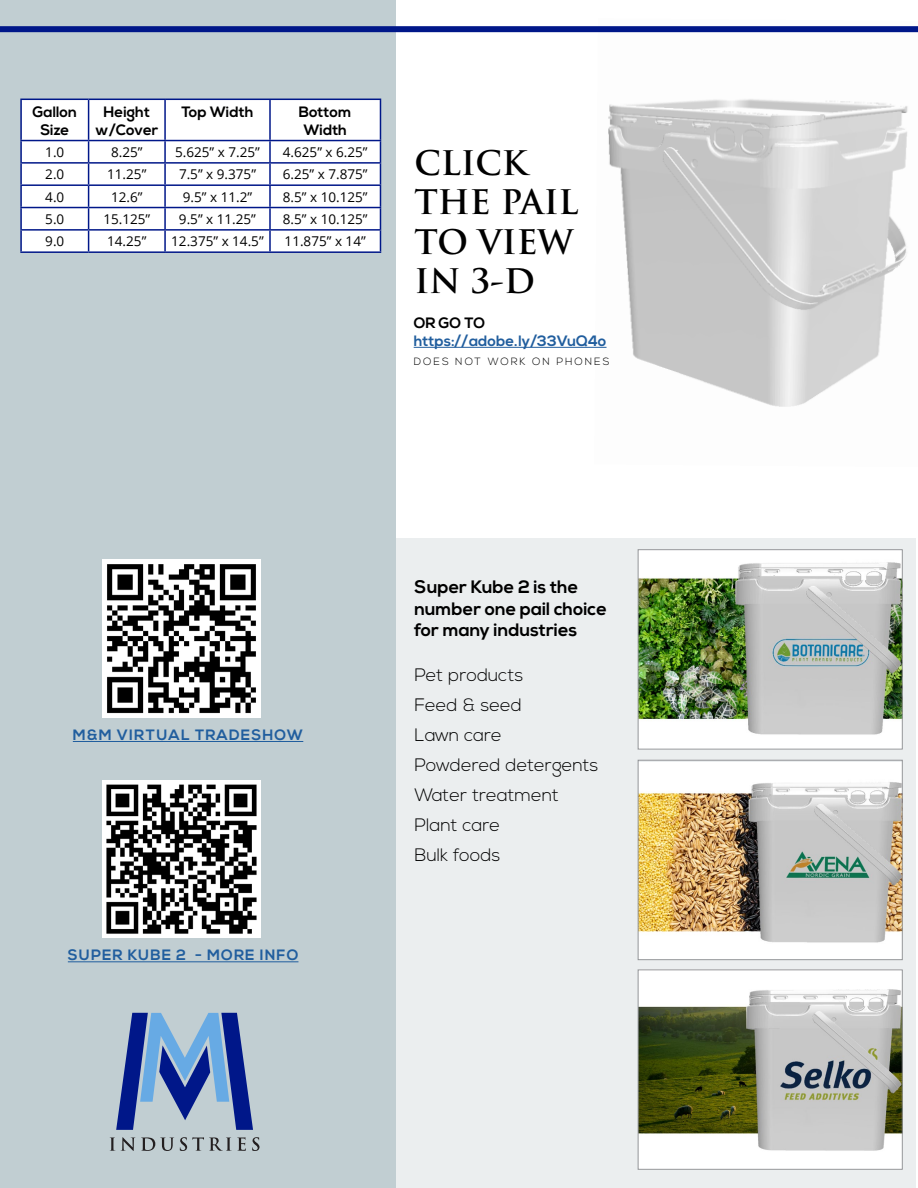
<style>
.page{position:relative;width:918px;height:1188px;background:#fff}
.page>*{position:absolute;margin:0;border:0;box-sizing:border-box;transform-origin:0 0}
.t1{font:700 33px/39.6px "Trajan Pro";color:#000}
.t2{font:300 18px/30px "Nexa";color:#000}
.t3{font:700 18px/21.6px "Nexa";color:#000}
.t4{font:700 15px/18px "Nexa";color:#000;text-align:center}
.t5{font:700 15px "Nexa";letter-spacing:.07em;color:#215e9e}
.t6{font:700 15px "Nexa";color:#215e9e}
.t7{font:13.5px "Open Sans";color:#000}
.t8{font:300 10.5px "Nexa";letter-spacing:.18em;color:#000}
</style>
<div class="page">
<div style="left:324px;top:539px;width:592px;height:649px;background:#ebeeef"></div>
<div style="left:0;top:0;width:395px;height:1188px;background:#c1ced2"></div>
<img style="left:594px;top:32px;width:324px;height:375px">
<div style="left:22px;top:100px;width:358px;height:151px;background:#fff"></div>
<hr style="left:20px;top:164px;width:2px;height:20px;background:#001789">
<hr style="left:164px;top:164px;width:2px;height:20px;background:#001789">
<hr style="left:269px;top:164px;width:2px;height:20px;background:#001789">
<hr style="left:20px;top:184px;width:69px;height:2px;background:#001789">
<hr style="left:20px;top:186px;width:2px;height:21px;background:#001789">
<hr style="left:89px;top:184px;width:76px;height:2px;background:#001789">
<hr style="left:165px;top:184px;width:105px;height:2px;background:#001789">
<hr style="left:164px;top:186px;width:2px;height:21px;background:#001789">
<hr style="left:270px;top:184px;width:111px;height:2px;background:#001789">
<hr style="left:269px;top:186px;width:2px;height:21px;background:#001789">
<hr style="left:20px;top:207px;width:69px;height:1px;background:#001789">
<hr style="left:20px;top:208px;width:2px;height:21px;background:#001789">
<hr style="left:89px;top:207px;width:76px;height:1px;background:#001789">
<hr style="left:165px;top:207px;width:105px;height:1px;background:#001789">
<hr style="left:164px;top:208px;width:2px;height:21px;background:#001789">
<hr style="left:270px;top:207px;width:111px;height:1px;background:#001789">
<hr style="left:269px;top:208px;width:2px;height:21px;background:#001789">
<hr style="left:20px;top:229px;width:69px;height:2px;background:#001789">
<hr style="left:20px;top:231px;width:2px;height:20px;background:#001789">
<hr style="left:89px;top:229px;width:76px;height:2px;background:#001789">
<hr style="left:165px;top:229px;width:105px;height:2px;background:#001789">
<hr style="left:164px;top:231px;width:2px;height:20px;background:#001789">
<hr style="left:270px;top:229px;width:111px;height:2px;background:#001789">
<hr style="left:269px;top:231px;width:2px;height:20px;background:#001789">
<hr style="left:20px;top:251px;width:69px;height:2px;background:#001789">
<hr style="left:89px;top:251px;width:76px;height:2px;background:#001789">
<hr style="left:165px;top:251px;width:105px;height:2px;background:#001789">
<hr style="left:270px;top:251px;width:111px;height:2px;background:#001789">
<hr style="left:20px;top:99px;width:69px;height:1px;background:#001789">
<hr style="left:20px;top:100px;width:2px;height:40px;background:#001789">
<hr style="left:89px;top:99px;width:76px;height:1px;background:#001789">
<hr style="left:88px;top:100px;width:1px;height:40px;background:#001789">
<hr style="left:165px;top:99px;width:105px;height:1px;background:#001789">
<hr style="left:164px;top:100px;width:2px;height:40px;background:#001789">
<hr style="left:20px;top:140px;width:69px;height:1px;background:#001789">
<hr style="left:89px;top:140px;width:76px;height:1px;background:#001789">
<hr style="left:165px;top:140px;width:105px;height:1px;background:#001789">
<hr style="left:270px;top:99px;width:111px;height:1px;background:#001789">
<hr style="left:269px;top:100px;width:2px;height:40px;background:#001789">
<hr style="left:380px;top:100px;width:1px;height:40px;background:#001789">
<hr style="left:270px;top:140px;width:111px;height:1px;background:#001789">
<hr style="left:20px;top:141px;width:2px;height:21px;background:#001789">
<svg style="left:88px;top:141px;width:1px;height:110px"></svg>
<hr style="left:164px;top:141px;width:2px;height:21px;background:#001789">
<hr style="left:269px;top:141px;width:2px;height:21px;background:#001789">
<svg style="left:380px;top:141px;width:1px;height:110px"></svg>
<hr style="left:20px;top:162px;width:69px;height:2px;background:#001789">
<hr style="left:89px;top:162px;width:76px;height:2px;background:#001789">
<hr style="left:165px;top:162px;width:105px;height:2px;background:#001789">
<hr style="left:270px;top:162px;width:111px;height:2px;background:#001789">
<img style="left:640px;top:551px;width:261px;height:197px">
<div style="left:638px;top:549px;width:265px;height:201px;border:1px solid #939598"></div>
<img style="left:640px;top:762px;width:261px;height:196px">
<div style="left:638px;top:760px;width:265px;height:200px;border:1px solid #939598"></div>
<img style="left:640px;top:971px;width:261px;height:197px">
<div style="left:638px;top:969px;width:265px;height:201px;border:1px solid #939598"></div>
<img style="left:103px;top:560px;width:157px;height:157px">
<img style="left:103px;top:780px;width:157px;height:158px">
<hr style="left:73px;top:741px;width:230px;height:1px;background:#215e9e">
<hr style="left:68px;top:961px;width:230px;height:1px;background:#215e9e">
<svg style="left:110px;top:1137px;width:5px;height:14px"></svg>
<svg style="left:121px;top:1137px;width:14px;height:14px"></svg>
<svg style="left:141px;top:1137px;width:33px;height:14px"></svg>
<svg style="left:180px;top:1137px;width:66px;height:14px"></svg>
<svg style="left:252px;top:1137px;width:8px;height:14px"></svg>
<svg style="left:116px;top:1013px;width:137px;height:117px"></svg>
<div style="left:0;top:26px;width:918px;height:6px;background:#001789"></div>
<hr style="left:414px;top:347px;width:193px;height:1px;background:#215e9e">
<p class="t4" style="left:33px;top:103px;width:46px">Gallon<br>Size</p>
<p class="t4" style="left:95px;top:103px;width:64px">Height w/Cover</p>
<p class="t4" style="left:182px;top:103px;width:73px">Top Width</p>
<p class="t4" style="left:299px;top:103px;width:54px">Bottom<br>Width</p>
<p class="t7" style="left:45px;top:143px;width:21px">1.0</p>
<p class="t7" style="left:111px;top:143px;width:33px">8.25”</p>
<p class="t7" style="left:175px;top:143px;width:86px">5.625” x 7.25”</p>
<p class="t7" style="left:283px;top:143px;width:86px">4.625” x 6.25”</p>
<p class="t7" style="left:45px;top:165px;width:21px">2.0</p>
<p class="t7" style="left:107px;top:165px;width:41px">11.25”</p>
<p class="t7" style="left:179px;top:165px;width:79px">7.5” x 9.375”</p>
<p class="t7" style="left:283px;top:165px;width:86px">6.25” x 7.875”</p>
<p class="t7" style="left:45px;top:187px;width:21px">4.0</p>
<p class="t7" style="left:111px;top:187px;width:33px">12.6”</p>
<p class="t7" style="left:183px;top:187px;width:71px">9.5” x 11.2”</p>
<p class="t7" style="left:283px;top:187px;width:86px">8.5” x 10.125”</p>
<p class="t7" style="left:45px;top:210px;width:21px">5.0</p>
<p class="t7" style="left:103px;top:210px;width:48px">15.125”</p>
<p class="t7" style="left:179px;top:210px;width:79px">9.5” x 11.25”</p>
<p class="t7" style="left:283px;top:210px;width:86px">8.5” x 10.125”</p>
<p class="t7" style="left:45px;top:232px;width:21px">9.0</p>
<p class="t7" style="left:107px;top:232px;width:41px">14.25”</p>
<p class="t7" style="left:171px;top:232px;width:94px">12.375” x 14.5”</p>
<p class="t7" style="left:285px;top:232px;width:83px">11.875” x 14”</p>
<h1 class="t1" style="left:414px;top:143px;width:166px">CLICK<br>THE PAIL<br>TO VIEW<br>IN 3-D</h1>
<p class="t4" style="left:414px;top:314px;width:73px">OR GO TO</p>
<p class="t6" style="left:414px;top:332px;width:194px">https://adobe.ly/33VuQ4o</p>
<p class="t8" style="left:414px;top:356px;width:197px">DOES NOT WORK ON PHONES</p>
<p class="t5" style="left:73px;top:726px;width:232px">M&amp;M VIRTUAL TRADESHOW</p>
<p class="t5" style="left:68px;top:946px;width:232px">SUPER KUBE 2 - MORE INFO</p>
<h2 class="t3" style="left:414px;top:577px;width:194px">Super Kube 2 is the number one pail choice for many industries</h2>
<h2 class="t2" style="left:414px;top:661px;width:186px">Pet products<br>Feed &amp; seed<br>Lawn care<br>Powdered detergents<br>Water treatment<br>Plant care<br>Bulk foods</h2>
</div>
